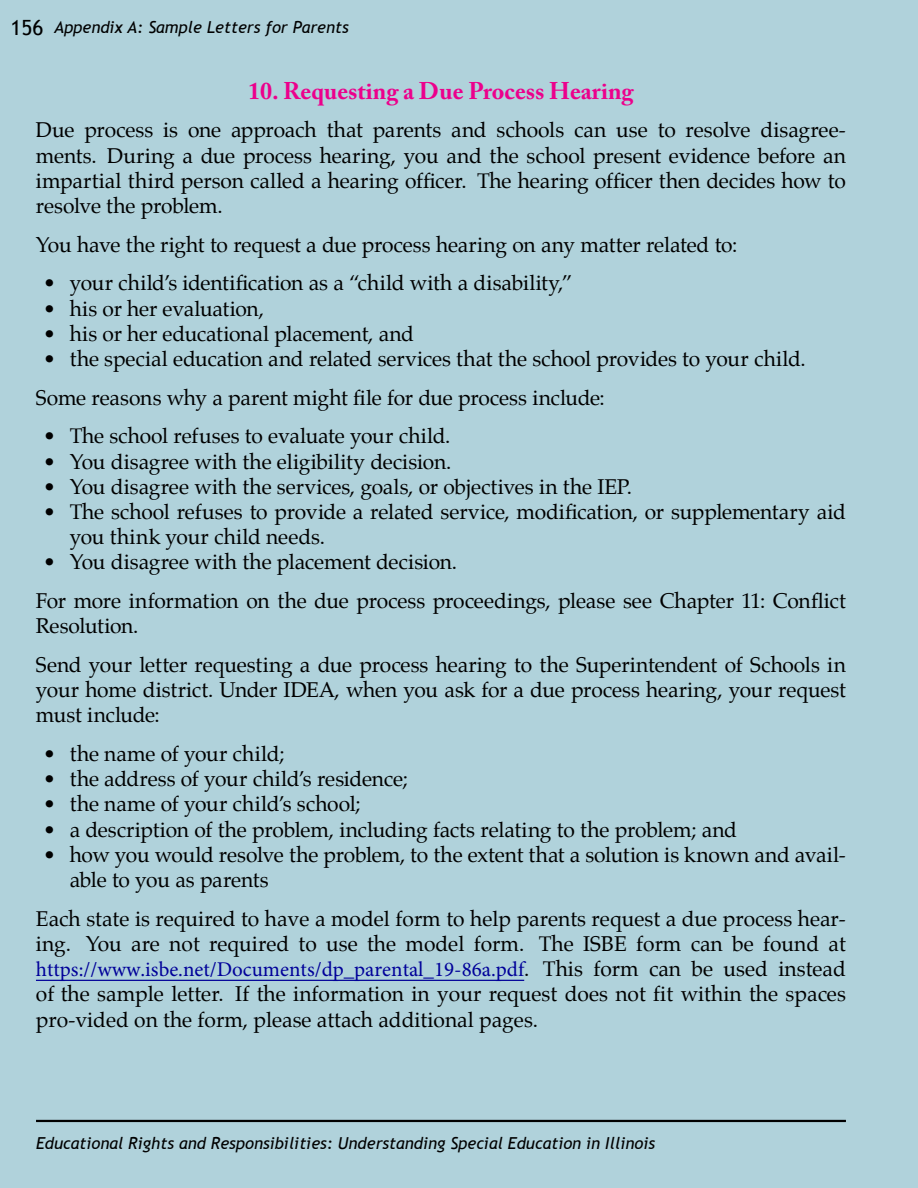
<style>
.page{position:relative;width:918px;height:1188px;background:#b0d2db}
.page>*{position:absolute;margin:0;border:0;box-sizing:border-box;transform-origin:0 0}
.Section_Heading{font:700 24px "Adobe Caslon Pro";color:#ec008c}
.Narrative{font:21px/25.2px "Palatino";letter-spacing:-.005em;color:#000;text-align:justify}
.Short_bullet_list{font:21px/25.2px "Palatino";letter-spacing:-.01em;color:#000}
.t1{font:italic 16.5px "Trebuchet MS";color:#000}
.s1{font-style:normal;font-size:21px}
.s2{font-family:"Minion Pro";color:#009}
</style>
<div class="page">
<hr style="left:36px;top:1120px;width:810px;height:2px;background:#000">
<hr style="left:36px;top:980px;width:488px;height:1px;background:#009">
<p class="t1" style="left:11px;top:17px;width:340px"><span class="s1">156</span> Appendix A: Sample Letters for Parents</p>
<p class="Section_Heading" style="left:248px;top:76px;width:387px">10. Requesting a Due Process Hearing</p>
<p class="Narrative" style="left:36px;top:117px;width:812px">Due process is one approach that parents and schools can use to resolve disagree&shy;ments. During a due process hearing, you and the school present evidence before an impartial third person called a hearing officer. The hearing officer then decides how to resolve the problem.</p>
<p class="Narrative" style="left:36px;top:232px;width:703px">You have the right to request a due process hearing on any matter related to:</p>
<p class="Short_bullet_list" style="left:43px;top:270px;width:531px">• your child’s identification as a “child with a disability,”</p>
<p class="Short_bullet_list" style="left:43px;top:296px;width:222px">• his or her evaluation,</p>
<p class="Short_bullet_list" style="left:43px;top:321px;width:373px">• his or her educational placement, and</p>
<p class="Short_bullet_list" style="left:43px;top:346px;width:764px">• the special education and related services that the school provides to your child.</p>
<p class="Narrative" style="left:36px;top:385px;width:570px">Some reasons why a parent might file for due process include:</p>
<p class="Short_bullet_list" style="left:43px;top:423px;width:409px">• The school refuses to evaluate your child.</p>
<p class="Short_bullet_list" style="left:43px;top:449px;width:410px">• You disagree with the eligibility decision.</p>
<p class="Short_bullet_list" style="left:43px;top:474px;width:590px">• You disagree with the services, goals, or objectives in the IEP.</p>
<p class="Short_bullet_list" style="left:70px;top:499px;width:778px;text-indent:-27px">• The school refuses to provide a related service, modification, or supplementary aid you think your child needs.</p>
<p class="Short_bullet_list" style="left:43px;top:549px;width:416px">• You disagree with the placement decision.</p>
<p class="Narrative" style="left:36px;top:588px;width:812px">For more information on the due process proceedings, please see Chapter 11: Conflict<br>Resolution.</p>
<p class="Narrative" style="left:36px;top:652px;width:812px">Send your letter requesting a due process hearing to the Superintendent of Schools in your home district. Under IDEA, when you ask for a due process hearing, your request must include:</p>
<p class="Short_bullet_list" style="left:43px;top:741px;width:243px">• the name of your child;</p>
<p class="Short_bullet_list" style="left:43px;top:766px;width:366px">• the address of your child’s residence;</p>
<p class="Short_bullet_list" style="left:43px;top:792px;width:319px">• the name of your child’s school;</p>
<p class="Short_bullet_list" style="left:43px;top:817px;width:696px">• a description of the problem, including facts relating to the problem; and</p>
<p class="Short_bullet_list" style="left:70px;top:842px;width:778px;text-indent:-27px">• how you would resolve the problem, to the extent that a solution is known and avail&shy;able to you as parents</p>
<p class="Narrative" style="left:36px;top:906px;width:811px">Each state is required to have a model form to help parents request a due process hear&shy;ing. You are not required to use the model form. The ISBE form can be found at <span class="s2">https://www.isbe.net/Documents/dp_parental_19-86a.pdf</span>. This form can be used instead of the sample letter. If the information in your request does not fit within the spaces pro-vided on the form, please attach additional pages.</p>
<p class="t1" style="left:36px;top:1133px;width:621px">Educational Rights and Responsibilities: Understanding Special Education in Illinois</p>
</div>
